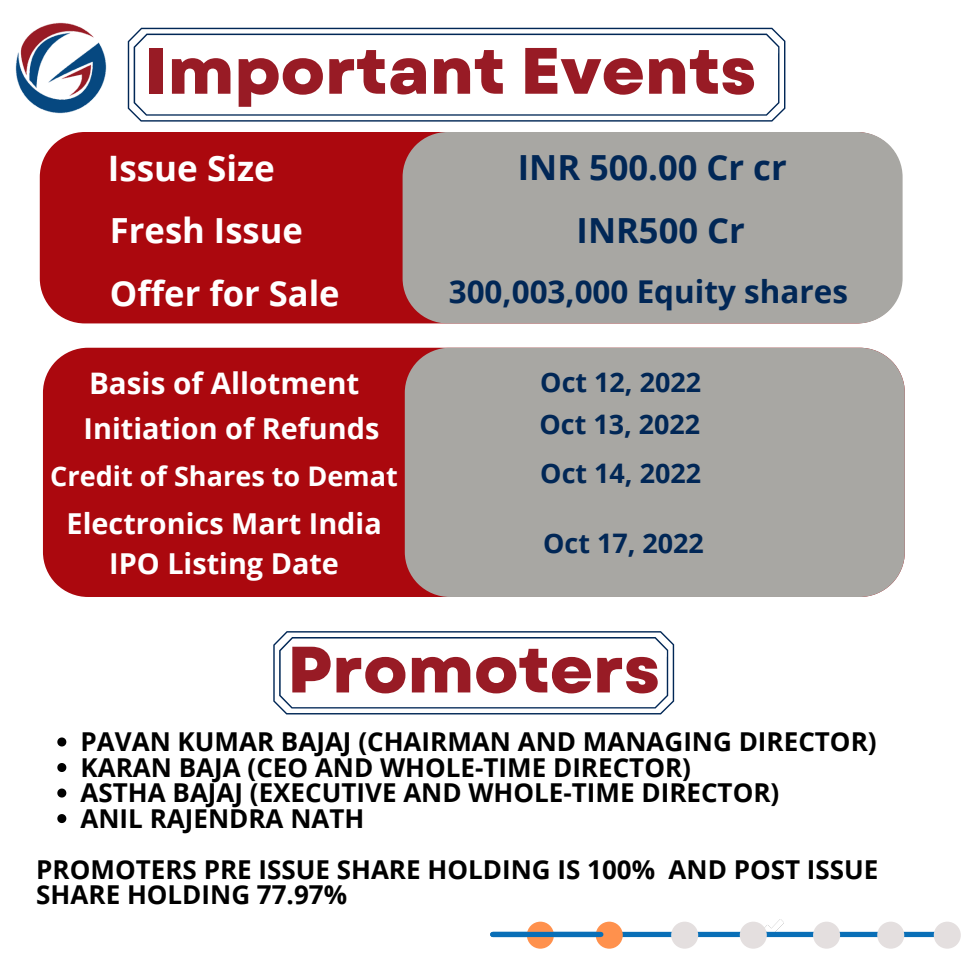
<style>
.page{position:relative;width:968px;height:968px;background:#fff}
.page>*{position:absolute;margin:0;border:0;box-sizing:border-box;transform-origin:0 0}
.t1{font:800 65.4px "Garet";color:#981b25}
.t2{font:800 65.3px "Garet";color:#981b25}
.t3{font:700 35px "Open Sans";color:#fff}
.t4{font:700 34.6px/63px "Open Sans";color:#fff}
.t5{font:700 34.6px/63px "Open Sans";color:#012756;text-align:center}
.t6{font:700 31.4px "Open Sans";color:#012756}
.t7{font:700 29.6px "Open Sans";color:#fff}
.t8{font:700 28.8px/40.3px "Open Sans";color:#fff;text-align:center}
.t9{font:700 27px "Open Sans";color:#fff}
.t10{font:700 26.9px/41.9px "Open Sans";color:#012756}
.t11{font:700 26px/25.5px "Open Sans";color:#000}
</style>
<div class="page">
<img style="left:764px;top:919px;width:19px;height:12px">
<div style="left:40px;top:132px;width:362px;height:191px;background:#ab080e"></div>
<div style="left:402px;top:132px;width:500px;height:191px;background:#a8a7a3"></div>
<div style="left:43px;top:348px;width:362px;height:249px;background:#ab080e"></div>
<div style="left:405px;top:348px;width:499px;height:249px;background:#a8a7a3"></div>
<div style="left:492px;top:931px;width:446px;height:6px;background:#096fb7"></div>
<div style="left:671px;top:921px;width:27px;height:27px;background:#e4dfdf;border-radius:50%"></div>
<div style="left:595px;top:921px;width:27px;height:27px;background:#ff914d;border-radius:50%"></div>
<div style="left:527px;top:921px;width:27px;height:27px;background:#ff914d;border-radius:50%"></div>
<div style="left:739px;top:921px;width:27px;height:27px;background:#e4dfdf;border-radius:50%"></div>
<div style="left:813px;top:921px;width:27px;height:27px;background:#e4dfdf;border-radius:50%"></div>
<div style="left:877px;top:921px;width:27px;height:27px;background:#e4dfdf;border-radius:50%"></div>
<div style="left:493px;top:931px;width:108px;height:6px;background:#096fb7"></div>
<div style="left:933px;top:921px;width:27px;height:27px;background:#e4dfdf;border-radius:50%"></div>
<svg style="left:128px;top:28px;width:657px;height:94px"></svg>
<svg style="left:273px;top:631px;width:401px;height:83px"></svg>
<svg style="left:57px;top:737px;width:9px;height:9px"></svg>
<svg style="left:57px;top:763px;width:9px;height:9px"></svg>
<svg style="left:57px;top:788px;width:9px;height:9px"></svg>
<svg style="left:57px;top:814px;width:9px;height:9px"></svg>
<img style="left:15px;top:22px;width:92px;height:92px">
<h1 class="t1" style="left:145px;top:24px;width:613px">Important Events</h1>
<h3 class="t3" style="left:108px;top:143px;width:169px">Issue Size</h3>
<h3 class="t4" style="left:110px;top:198px;width:231px">Fresh Issue<br>Offer for Sale</h3>
<p class="t7" style="left:89px;top:363px;width:272px">Basis of Allotment</p>
<p class="t8" style="left:84px;top:407px;width:297px">Initiation of Refunds</p>
<p class="t9" style="left:50px;top:457px;width:349px">Credit of Shares to Demat</p>
<p class="t8" style="left:67px;top:502px;width:317px">Electronics Mart India<br>IPO Listing Date</p>
<h3 class="t5" style="left:518px;top:135px;width:270px">INR 500.00 Cr cr<br>INR500 Cr</h3>
<p class="t6" style="left:449px;top:269px;width:401px">300,003,000 Equity shares</p>
<p class="t10" style="left:539px;top:360px;width:163px">Oct 12, 2022<br>Oct 13, 2022</p>
<p class="t10" style="left:540px;top:451px;width:162px">Oct 14, 2022</p>
<p class="t10" style="left:543px;top:522px;width:162px">Oct 17, 2022</p>
<h2 class="t2" style="left:287px;top:622px;width:374px">Promoters</h2>
<p class="t11" style="left:81px;top:728px;width:797px">PAVAN KUMAR BAJAJ (CHAIRMAN AND MANAGING DIRECTOR)<br>KARAN BAJA (CEO AND WHOLE-TIME DIRECTOR)<br>ASTHA BAJAJ (EXECUTIVE AND WHOLE-TIME DIRECTOR)<br>ANIL RAJENDRA NATH</p>
<p class="t11" style="left:36px;top:855px;width:843px">PROMOTERS PRE ISSUE SHARE HOLDING IS 100% AND POST ISSUE<br>SHARE HOLDING 77.97%</p>
</div>
